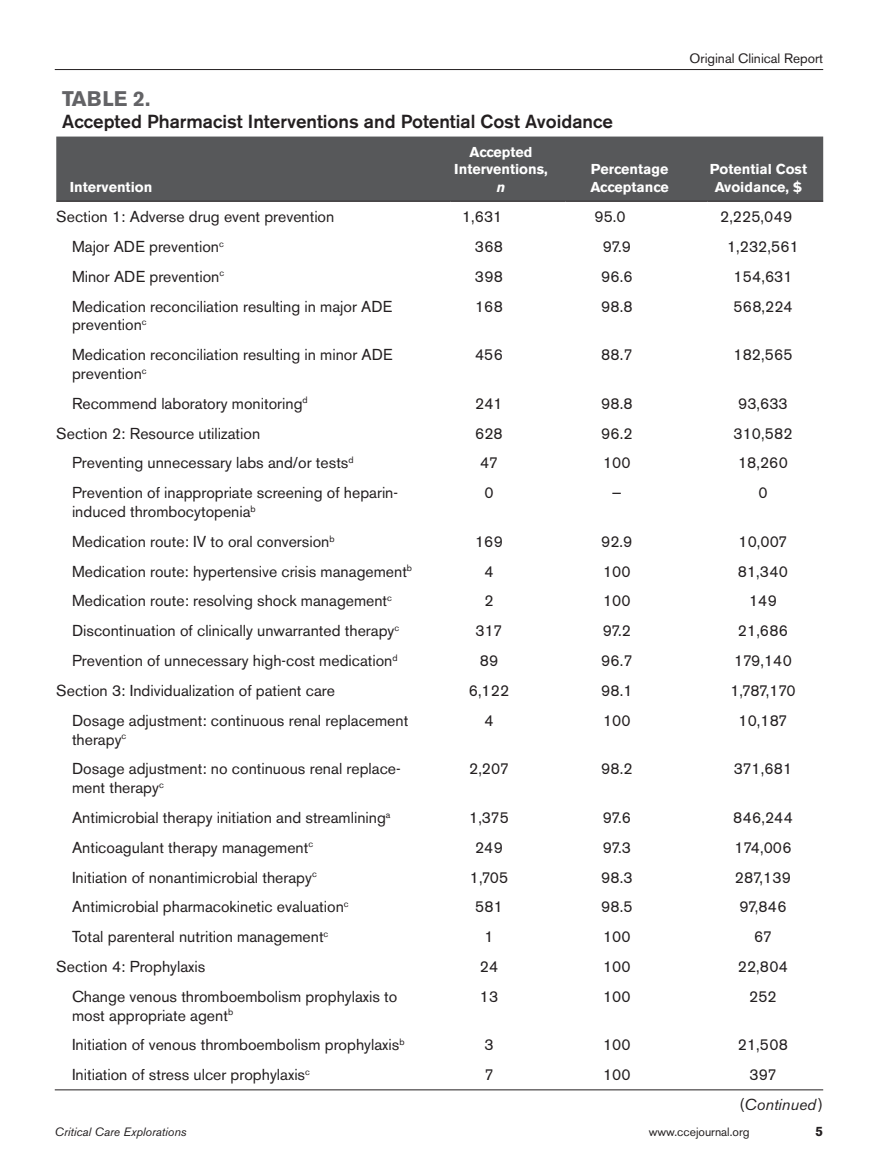
<style>
.page{position:relative;width:878px;height:1175px;background:#fff}
.page>*{position:absolute;margin:0;border:0;box-sizing:border-box;transform-origin:0 0}
.t1{font:700 21px "Akzidenz Grotesk BE";color:#636366}
.t2{font:500 18.75px "Akzidenz Grotesk BE";color:#231f20}
.t3{font:15.75px/18.8px "Akzidenz Grotesk BE";color:#231f20}
.t4{font:italic 15.75px/29.4px "Akzidenz Grotesk BE";color:#231f20}
.t5{font:700 14.25px/17.2px "Akzidenz Grotesk BE";color:#fff;text-align:center}
.t6{font:italic 700 14.25px "Akzidenz Grotesk BE";color:#fff}
.t7{font:13.5px "Akzidenz Grotesk BE";color:#231f20}
.t8{font:700 13.5px "Akzidenz Grotesk BE";color:#231f20}
.t9{font:italic 12px "Akzidenz Grotesk BE";color:#231f20}
.t10{font:12px "Akzidenz Grotesk BE";color:#231f20}
.s1{font-style:normal}
</style>
<div class="page">
<hr style="left:55px;top:69px;width:768px;height:1px;background:#231f20">
<div style="left:56px;top:136px;width:767px;height:65px;background:#57585a"></div>
<hr style="left:56px;top:201px;width:394px;height:1px;background:#231f20">
<hr style="left:450px;top:201px;width:115px;height:1px;background:#231f20">
<hr style="left:565px;top:201px;width:142px;height:1px;background:#231f20">
<hr style="left:707px;top:201px;width:116px;height:1px;background:#231f20">
<hr style="left:55px;top:1089px;width:768px;height:1px;background:#231f20">
<h1 class="t1" style="left:62px;top:86px;width:89px">TABLE 2.</h1>
<p class="t2" style="left:62px;top:110px;width:552px">Accepted Pharmacist Interventions and Potential Cost Avoidance</p>
<p class="t7" style="left:689px;top:50px;width:135px">Original Clinical Report</p>
<p class="t5" style="left:70px;top:178px;width:84px">Intervention</p>
<p class="t5" style="left:454px;top:143px;width:95px">Accepted<br>Interventions,</p>
<p class="t6" style="left:496px;top:178px;width:10px">n</p>
<p class="t5" style="left:590px;top:161px;width:80px;text-align:left">Percentage<br>Acceptance</p>
<p class="t5" style="left:710px;top:161px;width:99px">Potential Cost<br>Avoidance, $</p>
<p class="t3" style="left:56px;top:207px;width:279px">Section 1: Adverse drug event prevention</p>
<p class="t3" style="left:462px;top:207px;width:42px">1,631</p>
<p class="t3" style="left:594px;top:207px;width:33px">95.0</p>
<p class="t3" style="left:720px;top:207px;width:74px">2,225,049</p>
<p class="t3" style="left:72px;top:237px;width:153px">Major ADE prevention<sup>c</sup></p>
<p class="t3" style="left:475px;top:237px;width:30px">368</p>
<p class="t3" style="left:602px;top:237px;width:30px">97.9</p>
<p class="t3" style="left:727px;top:237px;width:73px">1,232,561</p>
<p class="t3" style="left:72px;top:267px;width:154px">Minor ADE prevention<sup>c</sup></p>
<p class="t3" style="left:475px;top:267px;width:30px">398</p>
<p class="t3" style="left:601px;top:267px;width:33px">96.6</p>
<p class="t3" style="left:733px;top:267px;width:61px">154,631</p>
<p class="t3" style="left:72px;top:297px;width:322px">Medication reconciliation resulting in major ADE prevention<sup>c</sup></p>
<p class="t3" style="left:475px;top:297px;width:29px">168</p>
<p class="t3" style="left:601px;top:297px;width:33px">98.8</p>
<p class="t3" style="left:733px;top:297px;width:61px">568,224</p>
<p class="t3" style="left:72px;top:345px;width:322px">Medication reconciliation resulting in minor ADE prevention<sup>c</sup></p>
<p class="t3" style="left:475px;top:345px;width:29px">456</p>
<p class="t3" style="left:601px;top:345px;width:33px">88.7</p>
<p class="t3" style="left:733px;top:345px;width:61px">182,565</p>
<p class="t3" style="left:72px;top:394px;width:237px">Recommend laboratory monitoring<sup>d</sup></p>
<p class="t3" style="left:475px;top:394px;width:29px">241</p>
<p class="t3" style="left:601px;top:394px;width:33px">98.8</p>
<p class="t3" style="left:738px;top:394px;width:51px">93,633</p>
<p class="t3" style="left:56px;top:424px;width:205px">Section 2: Resource utilization</p>
<p class="t3" style="left:475px;top:424px;width:29px">628</p>
<p class="t3" style="left:601px;top:424px;width:33px">96.2</p>
<p class="t3" style="left:733px;top:424px;width:61px">310,582</p>
<p class="t3" style="left:72px;top:453px;width:283px">Preventing unnecessary labs and/or tests<sup>d</sup></p>
<p class="t3" style="left:480px;top:453px;width:19px">47</p>
<p class="t3" style="left:603px;top:453px;width:29px">100</p>
<p class="t3" style="left:738px;top:453px;width:51px">18,260</p>
<p class="t3" style="left:72px;top:483px;width:327px">Prevention of inappropriate screening of heparin&shy;induced thrombocytopenia<sup>b</sup></p>
<p class="t3" style="left:484px;top:483px;width:11px">0</p>
<p class="t3" style="left:612px;top:483px;width:11px">—</p>
<p class="t3" style="left:758px;top:483px;width:11px">0</p>
<p class="t3" style="left:72px;top:532px;width:264px">Medication route: IV to oral conversion<sup>b</sup></p>
<p class="t3" style="left:475px;top:532px;width:29px">169</p>
<p class="t3" style="left:601px;top:532px;width:33px">92.9</p>
<p class="t3" style="left:738px;top:532px;width:50px">10,007</p>
<p class="t3" style="left:72px;top:562px;width:341px">Medication route: hypertensive crisis management<sup>b</sup></p>
<p class="t3" style="left:484px;top:562px;width:11px">4</p>
<p class="t3" style="left:603px;top:562px;width:29px">100</p>
<p class="t3" style="left:738px;top:562px;width:52px">81,340</p>
<p class="t3" style="left:72px;top:591px;width:321px">Medication route: resolving shock management<sup>c</sup></p>
<p class="t3" style="left:484px;top:591px;width:11px">2</p>
<p class="t3" style="left:603px;top:591px;width:29px">100</p>
<p class="t3" style="left:749px;top:591px;width:29px">149</p>
<p class="t3" style="left:72px;top:621px;width:329px">Discontinuation of clinically unwarranted therapy<sup>c</sup></p>
<p class="t3" style="left:475px;top:621px;width:28px">317</p>
<p class="t3" style="left:602px;top:621px;width:30px">97.2</p>
<p class="t3" style="left:738px;top:621px;width:52px">21,686</p>
<p class="t3" style="left:72px;top:651px;width:327px">Prevention of unnecessary high-cost medication<sup>d</sup></p>
<p class="t3" style="left:479px;top:651px;width:20px">89</p>
<p class="t3" style="left:601px;top:651px;width:33px">96.7</p>
<p class="t3" style="left:734px;top:651px;width:59px">179,140</p>
<p class="t3" style="left:56px;top:681px;width:280px">Section 3: Individualization of patient care</p>
<p class="t3" style="left:469px;top:681px;width:42px">6,122</p>
<p class="t3" style="left:601px;top:681px;width:33px">98.1</p>
<p class="t3" style="left:730px;top:681px;width:67px">1,787,170</p>
<p class="t3" style="left:72px;top:711px;width:338px">Dosage adjustment: continuous renal replacement therapy<sup>c</sup></p>
<p class="t3" style="left:484px;top:711px;width:11px">4</p>
<p class="t3" style="left:603px;top:711px;width:29px">100</p>
<p class="t3" style="left:738px;top:711px;width:50px">10,187</p>
<p class="t3" style="left:72px;top:759px;width:330px">Dosage adjustment: no continuous renal replace&shy;ment therapy<sup>c</sup></p>
<p class="t3" style="left:469px;top:759px;width:41px">2,207</p>
<p class="t3" style="left:601px;top:759px;width:33px">98.2</p>
<p class="t3" style="left:733px;top:759px;width:60px">371,681</p>
<p class="t3" style="left:72px;top:808px;width:320px">Antimicrobial therapy initiation and streamlining<sup>a</sup></p>
<p class="t3" style="left:469px;top:808px;width:41px">1,375</p>
<p class="t3" style="left:602px;top:808px;width:30px">97.6</p>
<p class="t3" style="left:733px;top:808px;width:61px">846,244</p>
<p class="t3" style="left:72px;top:838px;width:243px">Anticoagulant therapy management<sup>c</sup></p>
<p class="t3" style="left:475px;top:838px;width:29px">249</p>
<p class="t3" style="left:602px;top:838px;width:30px">97.3</p>
<p class="t3" style="left:734px;top:838px;width:59px">174,006</p>
<p class="t3" style="left:72px;top:867px;width:246px">Initiation of nonantimicrobial therapy<sup>c</sup></p>
<p class="t3" style="left:470px;top:867px;width:40px">1,705</p>
<p class="t3" style="left:601px;top:867px;width:33px">98.3</p>
<p class="t3" style="left:735px;top:867px;width:58px">287,139</p>
<p class="t3" style="left:72px;top:897px;width:278px">Antimicrobial pharmacokinetic evaluation<sup>c</sup></p>
<p class="t3" style="left:475px;top:897px;width:29px">581</p>
<p class="t3" style="left:601px;top:897px;width:33px">98.5</p>
<p class="t3" style="left:739px;top:897px;width:49px">97,846</p>
<p class="t3" style="left:72px;top:927px;width:258px">Total parenteral nutrition management<sup>c</sup></p>
<p class="t3" style="left:484px;top:927px;width:11px">1</p>
<p class="t3" style="left:603px;top:927px;width:29px">100</p>
<p class="t3" style="left:754px;top:927px;width:19px">67</p>
<p class="t3" style="left:56px;top:957px;width:150px">Section 4: Prophylaxis</p>
<p class="t3" style="left:480px;top:957px;width:20px">24</p>
<p class="t3" style="left:603px;top:957px;width:29px">100</p>
<p class="t3" style="left:738px;top:957px;width:52px">22,804</p>
<p class="t3" style="left:72px;top:987px;width:327px">Change venous thromboembolism prophylaxis to most appropriate agent<sup>b</sup></p>
<p class="t3" style="left:480px;top:987px;width:20px">13</p>
<p class="t3" style="left:603px;top:987px;width:29px">100</p>
<p class="t3" style="left:749px;top:987px;width:29px">252</p>
<p class="t3" style="left:72px;top:1035px;width:334px">Initiation of venous thromboembolism prophylaxis<sup>b</sup></p>
<p class="t3" style="left:484px;top:1035px;width:11px">3</p>
<p class="t3" style="left:603px;top:1035px;width:29px">100</p>
<p class="t3" style="left:738px;top:1035px;width:52px">21,508</p>
<p class="t3" style="left:72px;top:1065px;width:239px">Initiation of stress ulcer prophylaxis<sup>c</sup></p>
<p class="t3" style="left:484px;top:1065px;width:11px">7</p>
<p class="t3" style="left:603px;top:1065px;width:29px">100</p>
<p class="t4" style="left:739px;top:1060px;width:85px;text-indent:10px"><span class="s1">397 (</span>Continued<span class="s1">)</span></p>
<p class="t9" style="left:55px;top:1125px;width:133px">Critical Care Explorations</p>
<p class="t10" style="left:648px;top:1125px;width:102px">www.ccejournal.org</p>
<p class="t8" style="left:815px;top:1123px;width:9px">5</p>
</div>
